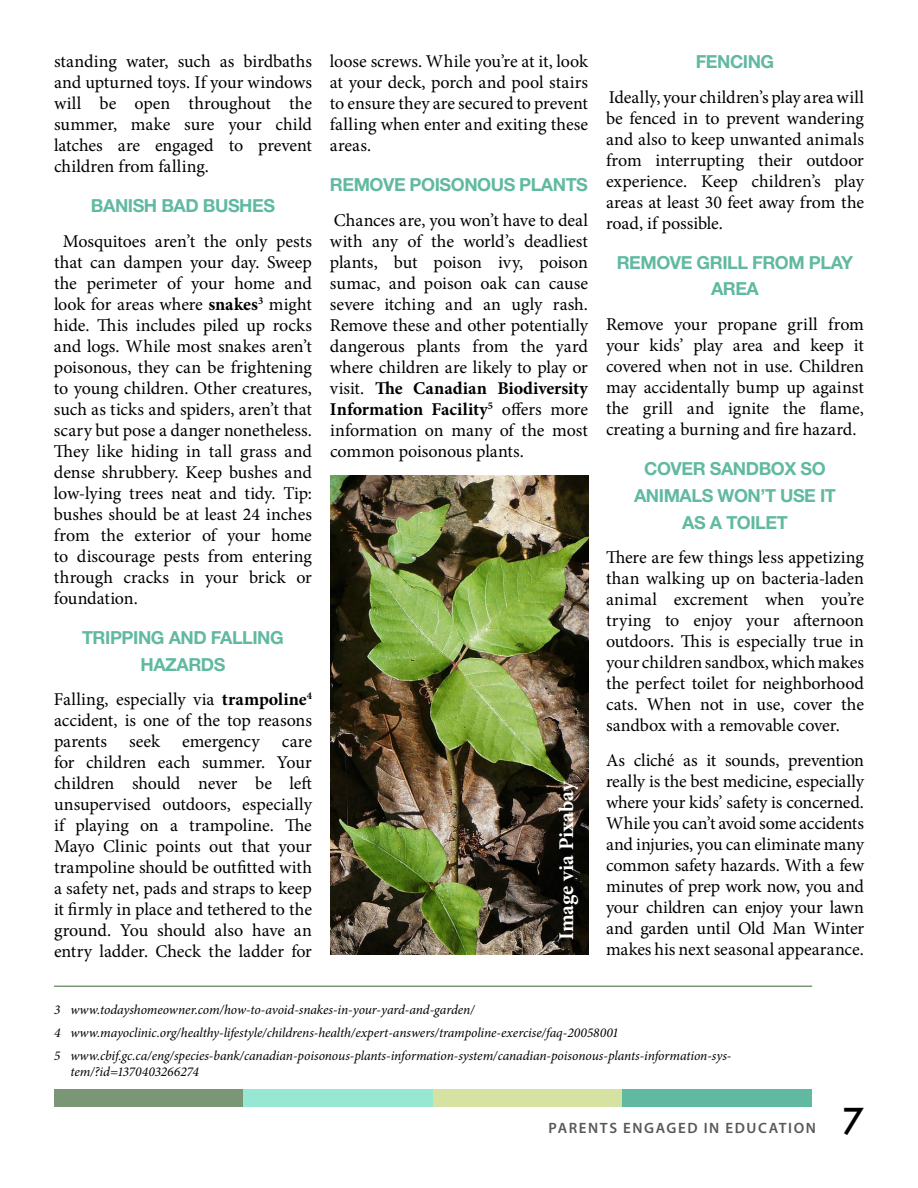
<style>
.page{position:relative;width:918px;height:1188px;background:#fff}
.page>*{position:absolute;margin:0;border:0;box-sizing:border-box;transform-origin:0 0}
.t1{font:500 34.95px "Futura";color:#000}
.t2{font:700 21px "Minion Pro";letter-spacing:-.005em;color:#fff}
.t3{font:18px/21px "Minion Pro";letter-spacing:-.005em;color:#000;text-align:justify}
.t4{font:700 18px/26.7px "Helvetica Neue";letter-spacing:-.025em;color:#61b9a1;text-align:center}
.t5{font:600 15px "Myriad Pro";letter-spacing:.105em;color:#58595b}
.t6{font:italic 13.5px/23px "Minion Pro";letter-spacing:-.005em;color:#000}
.s1{font-weight:700}
</style>
<div class="page">
<div style="left:54px;top:1090px;width:190px;height:17px;background:#7b9677"></div>
<div style="left:433px;top:1090px;width:190px;height:17px;background:#d6e2a2"></div>
<div style="left:623px;top:1090px;width:189px;height:17px;background:#61b9a1"></div>
<div style="left:244px;top:1090px;width:189px;height:17px;background:#96e8d2"></div>
<img style="left:330px;top:475px;width:258px;height:480px">
<hr style="left:54px;top:986px;width:758px;height:1px;background:#7b9677">
<p class="t3" style="left:54px;top:51px;width:260px">standing water, such as birdbaths and upturned toys. If your windows will be open throughout the summer, make sure your child latches are engaged to prevent children from falling.</p>
<p class="t4" style="left:91px;top:192px;width:186px">BANISH BAD BUSHES</p>
<p class="t3" style="left:54px;top:231px;width:260px;text-indent:9px">Mosquitoes aren’t the only pests that can dampen your day. Sweep the perimeter of your home and look for areas where <span class="s1">snakes</span><sup>3</sup> might hide. This includes piled up rocks and logs. While most snakes aren’t poisonous, they can be frightening to young children. Other creatures, such as ticks and spiders, aren’t that scary but pose a danger nonetheless.<br>They like hiding in tall grass and dense shrubbery. Keep bushes and low-lying trees neat and tidy. Tip: bushes should be at least 24 inches from the exterior of your home to discourage pests from entering through cracks in your brick or foundation.</p>
<p class="t4" style="left:82px;top:624px;width:203px">TRIPPING AND FALLING<br>HAZARDS</p>
<p class="t3" style="left:54px;top:689px;width:260px">Falling, especially via <span class="s1">trampoline</span><sup>4 </sup>accident, is one of the top reasons parents seek emergency care for children each summer. Your children should never be left unsupervised outdoors, especially if playing on a trampoline. The Mayo Clinic points out that your trampoline should be outfitted with a safety net, pads and straps to keep it firmly in place and tethered to the ground. You should also have an entry ladder. Check the ladder for</p>
<p class="t3" style="left:330px;top:51px;width:260px">loose screws. While you’re at it, look at your deck, porch and pool stairs to ensure they are secured to prevent falling when enter and exiting these areas.</p>
<p class="t4" style="left:330px;top:171px;width:259px">REMOVE POISONOUS PLANTS</p>
<p class="t3" style="left:330px;top:210px;width:260px">Chances are, you won’t have to deal with any of the world’s deadliest plants, but poison ivy, poison sumac, and poison oak can cause severe itching and an ugly rash.<br>Remove these and other potentially dangerous plants from the yard where children are likely to play or visit. <span class="s1">The Canadian Biodiversity Information Facility</span><sup>5</sup> offers more information on many of the most common poisonous plants.</p>
<p class="t2" style="left:552px;top:940px;width:161px;rotate:-90deg">Image via Pixabay</p>
<p class="t4" style="left:696px;top:48px;width:80px">FENCING</p>
<p class="t3" style="left:606px;top:86px;width:260px">Ideally, your children’s play area will be fenced in to prevent wandering and also to keep unwanted animals from interrupting their outdoor experience. Keep children’s play areas at least 30 feet away from the road, if possible.</p>
<p class="t4" style="left:617px;top:249px;width:238px">REMOVE GRILL FROM PLAY<br>AREA</p>
<p class="t3" style="left:606px;top:314px;width:260px">Remove your propane grill from your kids’ play area and keep it covered when not in use. Children may accidentally bump up against the grill and ignite the flame, creating a burning and fire hazard.</p>
<p class="t4" style="left:634px;top:455px;width:203px">COVER SANDBOX SO<br>ANIMALS WON’T USE IT<br>AS A TOILET</p>
<p class="t3" style="left:606px;top:547px;width:260px">There are few things less appetizing than walking up on bacteria-laden animal excrement when you’re trying to enjoy your afternoon outdoors. This is especially true in your children sandbox, which makes the perfect toilet for neighborhood cats. When not in use, cover the sandbox with a removable cover.</p>
<p class="t3" style="left:606px;top:749px;width:260px">As cliché as it sounds, prevention really is the best medicine, especially where your kids’ safety is concerned.<br>While you can’t avoid some accidents and injuries, you can eliminate many common safety hazards. With a few minutes of prep work now, you and your children can enjoy your lawn and garden until Old Man Winter makes his next seasonal appearance.</p>
<p class="t6" style="left:54px;top:998px;width:679px">3 www.todayshomeowner.com/how-to-avoid-snakes-in-your-yard-and-garden/<br>4 www.mayoclinic.org/healthy-lifestyle/childrens-health/expert-answers/trampoline-exercise/faq-20058001<br>5 www.cbif.gc.ca/eng/species-bank/canadian-poisonous-plants-information-system/canadian-poisonous-plants-information-sys-</p>
<p class="t6" style="left:70px;top:1061px;width:130px">tem/?id=1370403266274</p>
<p class="t5" style="left:549px;top:1118px;width:269px">PARENTS ENGAGED IN EDUCATION</p>
<h1 class="t1" style="left:842px;top:1097px;width:23px">7</h1>
</div>
